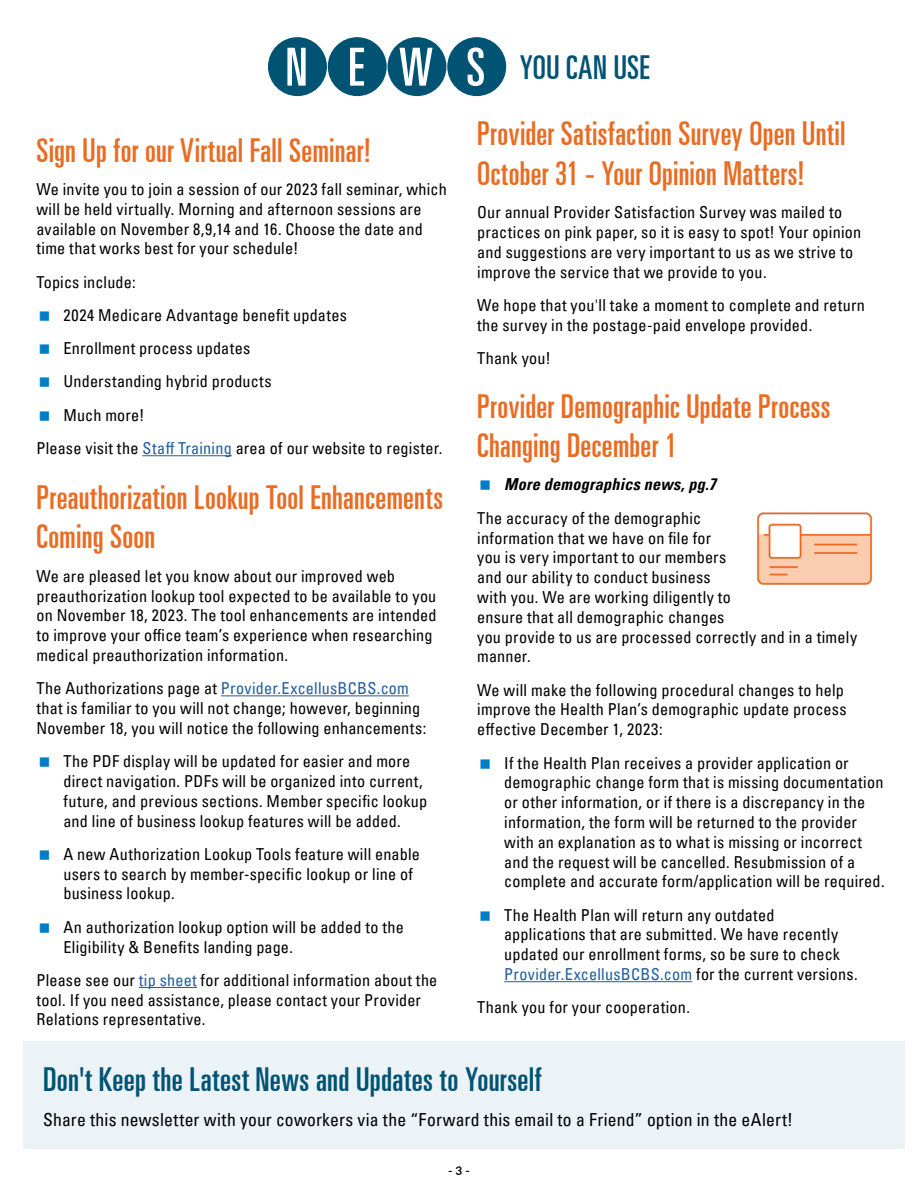
<style>
.page{position:relative;width:918px;height:1188px;background:#fff}
.page>*{position:absolute;margin:0;border:0;box-sizing:border-box;transform-origin:0 0}
.t1{font:33px/39.6px "Univers LT Pro Ult Cond";letter-spacing:.01em;color:#e96c24}
.t2{font:33px "Univers LT Pro Ult Cond";letter-spacing:.01em;color:#005373}
.t3{font:condensed 18px "Univers LT Pro";letter-spacing:.01em;color:#000}
.t4{font:condensed 16.5px/19.8px "Univers LT Pro";letter-spacing:.015em;color:#000}
.t5{font:italic 700 condensed 16.5px "Univers LT Pro";letter-spacing:.015em;color:#000}
.t6{font:700 12px "Lato";color:#000}
.s1{font-size:52.5px;color:#fff}
.s2{color:#215e9e}
</style>
<div class="page">
<hr style="left:142px;top:455px;width:90px;height:1px;background:#215e9e">
<div style="left:268px;top:37px;width:59px;height:59px;background:#005373;border-radius:50%"></div>
<div style="left:328px;top:37px;width:59px;height:59px;background:#005373;border-radius:50%"></div>
<div style="left:388px;top:37px;width:58px;height:59px;background:#005373;border-radius:50%"></div>
<div style="left:447px;top:37px;width:59px;height:59px;background:#005373;border-radius:50%"></div>
<hr style="left:221px;top:695px;width:188px;height:1px;background:#215e9e">
<hr style="left:139px;top:987px;width:58px;height:1px;background:#215e9e">
<hr style="left:504px;top:981px;width:188px;height:1px;background:#215e9e">
<img style="left:757px;top:512px;width:116px;height:73px">
<div style="left:23px;top:1041px;width:881px;height:108px;background:#ebf3f7"></div>
<h1 class="t2" style="left:286px;top:44px;width:366px"><span class="s1">N E W S</span> YOU CAN USE</h1>
<h1 class="t1" style="left:36px;top:128px;width:336px">Sign Up for our Virtual Fall Seminar!</h1>
<p class="t4" style="left:36px;top:179px;width:412px">We invite you to join a session of our 2023 fall seminar, which will be held virtually. Morning and afternoon sessions are available on November 8,9,14 and 16. Choose the date and time that works best for your schedule!</p>
<p class="t4" style="left:36px;top:271px;width:101px">Topics include:</p>
<p class="t4" style="left:63px;top:305px;width:285px">2024 Medicare Advantage benefit updates</p>
<p class="t4" style="left:63px;top:338px;width:188px">Enrollment process updates</p>
<p class="t4" style="left:63px;top:371px;width:210px">Understanding hybrid products</p>
<p class="t4" style="left:63px;top:405px;width:83px">Much more!</p>
<p class="t4" style="left:36px;top:438px;width:408px">Please visit the <span class="s2">Staff Training</span> area of our website to register.</p>
<h1 class="t1" style="left:36px;top:475px;width:408px">Preauthorization Lookup Tool Enhancements<br>Coming Soon</h1>
<p class="t4" style="left:36px;top:566px;width:402px">We are pleased let you know about our improved web preauthorization lookup tool expected to be available to you on November 18, 2023. The tool enhancements are intended to improve your office team’s experience when researching medical preauthorization information.</p>
<p class="t4" style="left:36px;top:678px;width:391px">The Authorizations page at <span class="s2">Provider.ExcellusBCBS.com </span>that is familiar to you will not change; however, beginning<br>November 18, you will notice the following enhancements:</p>
<p class="t4" style="left:63px;top:751px;width:365px">The PDF display will be updated for easier and more direct navigation. PDFs will be organized into current, future, and previous sections. Member specific lookup and line of business lookup features will be added.</p>
<p class="t4" style="left:63px;top:844px;width:358px">A new Authorization Lookup Tools feature will enable users to search by member-specific lookup or line of business lookup.</p>
<p class="t4" style="left:63px;top:917px;width:342px">An authorization lookup option will be added to the<br>Eligibility &amp; Benefits landing page.</p>
<p class="t4" style="left:36px;top:970px;width:402px">Please see our <span class="s2">tip sheet</span> for additional information about the tool. If you need assistance, please contact your Provider<br>Relations representative.</p>
<h1 class="t1" style="left:477px;top:112px;width:370px">Provider Satisfaction Survey Open Until<br>October 31 - Your Opinion Matters!</h1>
<p class="t4" style="left:477px;top:202px;width:386px">Our annual Provider Satisfaction Survey was mailed to practices on pink paper, so it is easy to spot! Your opinion and suggestions are very important to us as we strive to improve the service that we provide to you.</p>
<p class="t4" style="left:477px;top:295px;width:389px">We hope that you'll take a moment to complete and return the survey in the postage-paid envelope provided.</p>
<p class="t4" style="left:477px;top:348px;width:75px">Thank you!</p>
<h1 class="t1" style="left:477px;top:384px;width:355px">Provider Demographic Update Process<br>Changing December 1</h1>
<p class="t5" style="left:504px;top:474px;width:213px">More demographics news, pg.7</p>
<p class="t4" style="left:477px;top:508px;width:381px">The accuracy of the demographic<br>information that we have on file for<br>you is very important to our members<br>and our ability to conduct business<br>with you. We are working diligently to<br>ensure that all demographic changes<br>you provide to us are processed correctly and in a timely manner.</p>
<p class="t4" style="left:477px;top:679px;width:371px">We will make the following procedural changes to help improve the Health Plan’s demographic update process effective December 1, 2023:</p>
<p class="t4" style="left:504px;top:752px;width:382px">If the Health Plan receives a provider application or demographic change form that is missing documentation or other information, or if there is a discrepancy in the information, the form will be returned to the provider with an explanation as to what is missing or incorrect and the request will be cancelled. Resubmission of a complete and accurate form/application will be required.</p>
<p class="t4" style="left:504px;top:904px;width:355px">The Health Plan will return any outdated applications that are submitted. We have recently updated our enrollment forms, so be sure to check <span class="s2">Provider.ExcellusBCBS.com</span> for the current versions.</p>
<p class="t4" style="left:477px;top:997px;width:214px">Thank you for your cooperation.</p>
<h1 class="t2" style="left:43px;top:1056px;width:500px">Don't Keep the Latest News and Updates to Yourself</h1>
<p class="t3" style="left:43px;top:1108px;width:752px">Share this newsletter with your coworkers via the “Forward this email to a Friend” option in the eAlert!</p>
<p class="t6" style="left:448px;top:1162px;width:23px">- 3 -</p>
</div>
